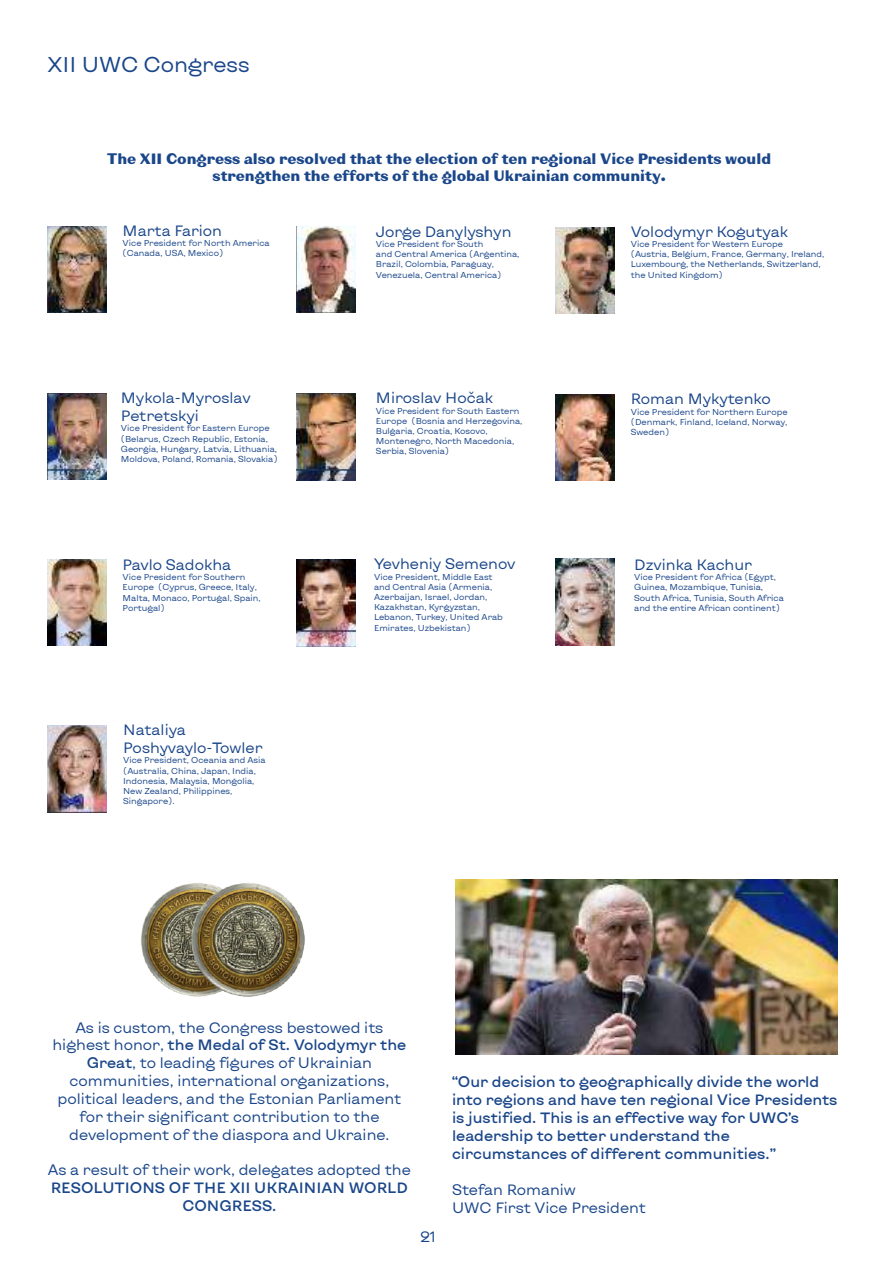
<style>
.page{position:relative;width:893px;height:1263px;background:#fff}
.page>*{position:absolute;margin:0;border:0;box-sizing:border-box;transform-origin:0 0}
.t1{font:21.3px "Kyiv Type Sans";color:#1a468a}
.t2{font:14.85px/17.9px "Kyiv Type Sans";color:#1a468a}
.t3{font:500 14.85px/17.9px "Kyiv Type Sans";color:#1a468a}
.t4{font:14.85px/17.9px "Kyiv Type Sans Black 2";color:#1a468a;text-align:center}
.t5{font:8.55px/10.2px "Kyiv Type Sans";color:#1a468a}
.s1{font-weight:500}
</style>
<div class="page">
<img style="left:48px;top:226px;width:59px;height:87px">
<img style="left:296px;top:226px;width:59px;height:87px">
<img style="left:555px;top:227px;width:59px;height:87px">
<img style="left:555px;top:394px;width:59px;height:87px">
<img style="left:555px;top:559px;width:59px;height:87px">
<img style="left:296px;top:394px;width:59px;height:86px">
<img style="left:296px;top:559px;width:59px;height:87px">
<img style="left:48px;top:393px;width:59px;height:87px">
<img style="left:47px;top:559px;width:59px;height:87px">
<img style="left:48px;top:725px;width:59px;height:87px">
<img style="left:455px;top:879px;width:383px;height:175px">
<img style="left:141px;top:883px;width:164px;height:114px">
<h1 class="t1" style="left:47px;top:50px;width:204px">XІI UWC Congress</h1>
<h2 class="t4" style="left:107px;top:149px;width:665px">The XІI Congress also resolved that the election of ten regional Vice Presidents would strengthen the efforts of the global Ukrainian community.</h2>
<h2 class="t2" style="left:123px;top:221px;width:101px">Marta Farion</h2>
<p class="t5" style="left:123px;top:238px;width:148px">Vice President for North America (Canada, USA, Mexico)</p>
<h2 class="t2" style="left:121px;top:389px;width:131px">Mykola-Myroslav<br>Petretskyi</h2>
<p class="t5" style="left:121px;top:423px;width:158px">Vice President for Eastern Europe (Belarus, Czech Republic, Estonia, Georgia, Hungary, Latvia, Lithuania, Moldova, Poland, Romania, Slovakia)</p>
<h2 class="t2" style="left:123px;top:555px;width:110px">Pavlo Sadokha</h2>
<p class="t5" style="left:123px;top:572px;width:139px">Vice President for Southern<br>Europe (Cyprus, Greece, Italy,<br>Malta, Monaco, Portugal, Spain,<br>Portugal)</p>
<h2 class="t2" style="left:123px;top:721px;width:141px">Nataliya<br>Poshyvaylo-Towler</h2>
<p class="t5" style="left:123px;top:755px;width:144px">Vice President, Oceania and Asia (Australia, China, Japan, India,<br>Indonesia, Malaysia, Mongolia,<br>New Zealand, Philippines,<br>Singapore).</p>
<h2 class="t2" style="left:376px;top:222px;width:137px">Jorge Danylyshyn</h2>
<p class="t5" style="left:376px;top:238px;width:145px">Vice President for South<br>and Central America (Argentina,<br>Brazil, Colombia, Paraguay,<br>Venezuela, Central America)</p>
<h2 class="t2" style="left:376px;top:389px;width:119px">Miroslav Hočak</h2>
<p class="t5" style="left:376px;top:405px;width:148px">Vice President for South Eastern<br>Europe (Bosnia and Herzegovina,<br>Bulgaria, Croatia, Kosovo,<br>Montenegro, North Macedonia,<br>Serbia, Slovenia)</p>
<h2 class="t2" style="left:374px;top:555px;width:143px">Yevheniy Semenov</h2>
<p class="t5" style="left:374px;top:571px;width:130px">Vice President, Middle East and Central Asia (Armenia,<br>Azerbaijan, Israel, Jordan,<br>Kazakhstan, Kyrgyzstan,<br>Lebanon, Turkey, United Arab<br>Emirates, Uzbekistan)</p>
<h2 class="t2" style="left:631px;top:222px;width:159px">Volodymyr Kogutyak</h2>
<p class="t5" style="left:631px;top:238px;width:195px">Vice President for Western Europe<br>(Austria, Belgium, France, Germany, Ireland, Luxembourg, the Netherlands, Switzerland, the United Kingdom)</p>
<h2 class="t2" style="left:631px;top:390px;width:142px">Roman Mykytenko</h2>
<p class="t5" style="left:631px;top:406px;width:158px;text-align:justify">Vice President for Northern Europe (Denmark, Finland, Iceland, Norway, Sweden)</p>
<h2 class="t2" style="left:634px;top:555px;width:119px">Dzvinka Kachur</h2>
<p class="t5" style="left:634px;top:572px;width:151px">Vice President for Africa (Egypt, Guinea, Mozambique, Tunisia, South Africa, Tunisia, South Africa and the entire African continent)</p>
<p class="t2" style="left:52px;top:1018px;width:355px;text-align:center">As is custom, the Congress bestowed its highest honor, <span class="s1">the Medal of St. Volodymyr the Great</span>, to leading figures of Ukrainian communities, international organizations, political leaders, and the Estonian Parliament for their significant contribution to the development of the diaspora and Ukraine.</p>
<h2 class="t2" style="left:48px;top:1161px;width:364px">As a result of their work, delegates adopted the</h2>
<h2 class="t3" style="left:51px;top:1178px;width:359px;text-align:center">RESOLUTIONS OF THE XII UKRAINIAN WORLD<br>CONGRESS.</h2>
<h2 class="t2" style="left:421px;top:1227px;width:17px">21</h2>
<h2 class="t3" style="left:452px;top:1073px;width:387px">“Our decision to geographically divide the world into regions and have ten regional Vice Presidents is justified. This is an effective way for UWC’s leadership to better understand the circumstances of different communities.”</h2>
<h2 class="t2" style="left:452px;top:1180px;width:195px">Stefan Romaniw<br>UWC First Vice President</h2>
</div>
